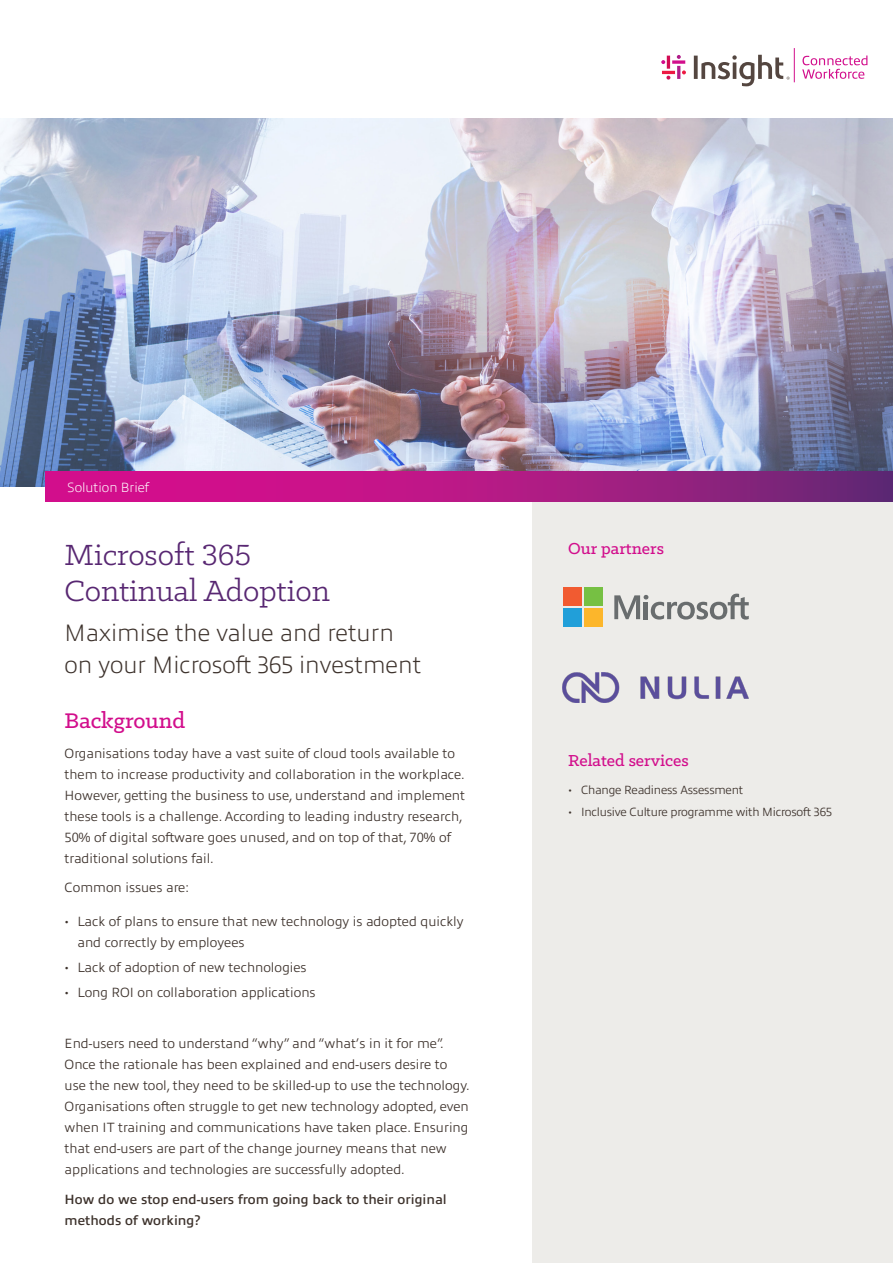
<style>
.page{position:relative;width:893px;height:1263px;background:#fff}
.page>*{position:absolute;margin:0;border:0;box-sizing:border-box;transform-origin:0 0}
.t1{font:33px/36px "Klinic Slab";color:#582772}
.t2{font:200 24px/31.5px "Allumi Pro";color:#3d322c}
.body_copy{font:500 24px "Klinic Slab";color:#d20e8c}
.body_copy-2{font:500 18px "Klinic Slab";color:#d20e8c}
.body_copy-3{font:300 13.5px/21px "Allumi Pro";color:#3d322c}
.body_copy-4{font:600 13.5px/21px "Allumi Pro";color:#3d322c}
.Intro_copy{font:200 13.5px "Allumi Pro";color:#fff}
.t3{font:300 12px "Allumi Pro";letter-spacing:-.02em;color:#3d322c}
.s1{font-family:"Klinic Slab"}
</style>
<div class="page">
<img style="left:0;top:119px;width:893px;height:367px">
<hr style="left:794px;top:48px;width:1px;height:34px;background:#d20e8c">
<svg style="left:661px;top:55px;width:25px;height:25px"></svg>
<svg style="left:694px;top:55px;width:96px;height:31px"></svg>
<svg style="left:802px;top:56px;width:65px;height:23px"></svg>
<div style="left:533px;top:501px;width:360px;height:762px;background:#edece9"></div>
<svg style="left:46px;top:471px;width:847px;height:30px;background:#ad1984"></svg>
<svg style="left:614px;top:594px;width:135px;height:26px"></svg>
<div style="left:563px;top:587px;width:19px;height:19px;background:#f15b31"></div>
<div style="left:584px;top:587px;width:18px;height:19px;background:#76c043"></div>
<div style="left:563px;top:608px;width:19px;height:19px;background:#219fd9"></div>
<div style="left:584px;top:608px;width:18px;height:19px;background:#fcb62b"></div>
<img style="left:563px;top:673px;width:186px;height:29px">
<p class="Intro_copy" style="left:67px;top:477px;width:84px">Solution Brief</p>
<p class="t1" style="left:65px;top:536px;width:267px">Microsoft 365<br>Continual Adoption</p>
<p class="t2" style="left:65px;top:616px;width:358px">Maximise the value and return on your Microsoft 365 investment</p>
<p class="body_copy" style="left:65px;top:705px;width:122px">Background</p>
<p class="body_copy-3" style="left:65px;top:741px;width:402px">Organisations today have a vast suite of cloud tools available to them to increase productivity and collaboration in the workplace.<br>However, getting the business to use, understand and implement these tools is a challenge. According to leading industry research, 50% of digital software goes unused, and on top of that, 70% of traditional solutions fail.</p>
<p class="body_copy-3" style="left:65px;top:876px;width:126px">Common issues are:</p>
<p class="body_copy-3" style="left:77px;top:910px;width:388px;text-indent:-13px"><span class="s1">•</span> Lack of plans to ensure that new technology is adopted quickly and correctly by employees</p>
<p class="body_copy-3" style="left:65px;top:956px;width:243px"><span class="s1">•</span> Lack of adoption of new technologies</p>
<p class="body_copy-3" style="left:65px;top:981px;width:253px"><span class="s1">•</span> Long ROI on collaboration applications</p>
<p class="body_copy-3" style="left:65px;top:1032px;width:406px">End-users need to understand “why” and “what’s in it for me”.<br>Once the rationale has been explained and end-users desire to use the new tool, they need to be skilled-up to use the technology.<br>Organisations often struggle to get new technology adopted, even when IT training and communications have taken place. Ensuring that end-users are part of the change journey means that new applications and technologies are successfully adopted.</p>
<p class="body_copy-4" style="left:65px;top:1187px;width:384px">How do we stop end-users from going back to their original methods of working?</p>
<p class="body_copy-2" style="left:568px;top:537px;width:97px">Our partners</p>
<p class="body_copy-2" style="left:568px;top:749px;width:122px">Related services</p>
<p class="t3" style="left:568px;top:781px;width:176px"><span class="s1">•</span> Change Readiness Assessment</p>
<p class="t3" style="left:568px;top:803px;width:265px"><span class="s1">•</span> Inclusive Culture programme with Microsoft 365</p>
</div>
